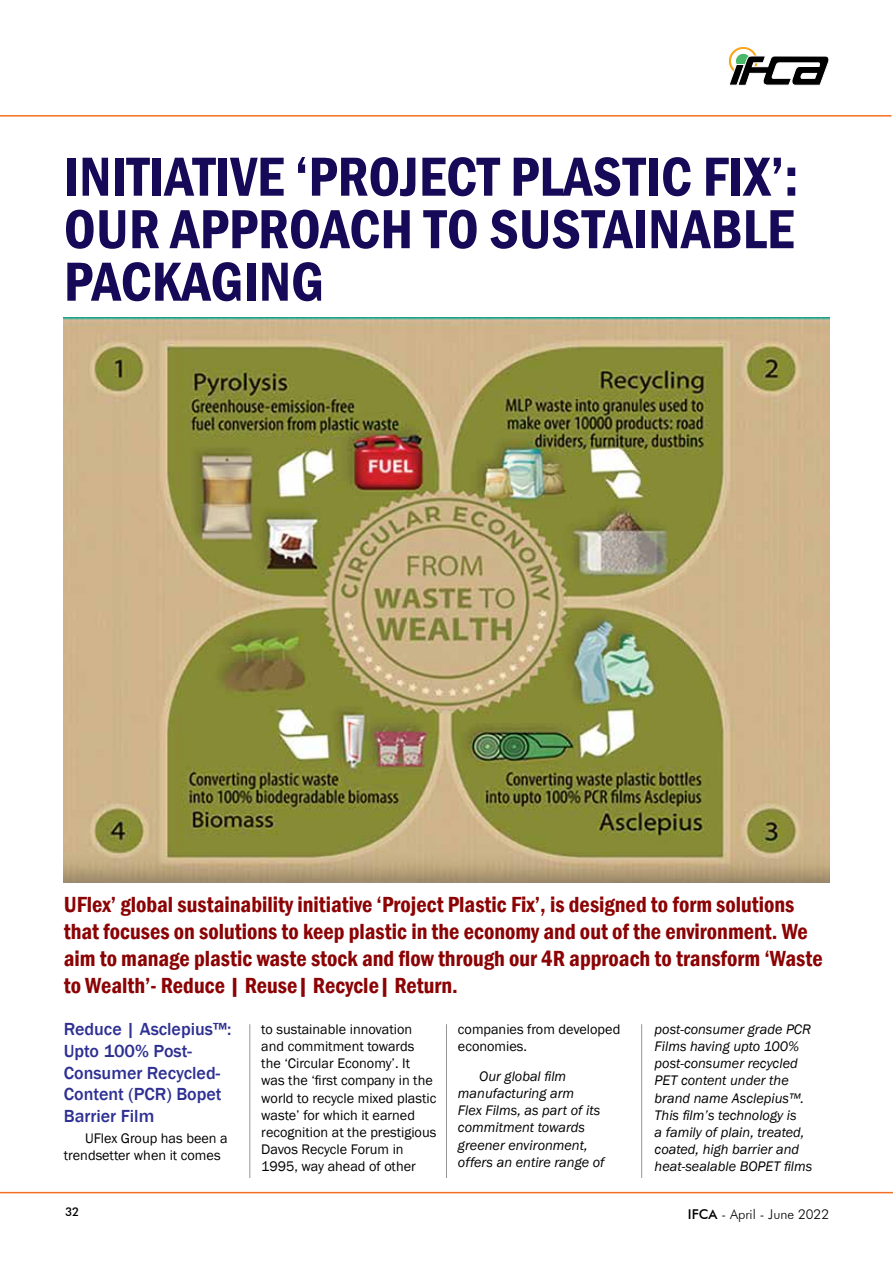
<style>
.page{position:relative;width:893px;height:1263px;background:#fff}
.page>*{position:absolute;margin:0;border:0;box-sizing:border-box;transform-origin:0 0}
.t1{font:600 condensed 57px/52.5px "Franklin Gothic";color:#150958;text-align:justify}
.t2{font:600 condensed 22.5px/27px "Franklin Gothic";color:#8b0304}
.t3{font:500 18px/21.6px "Franklin Gothic";color:#2e3092}
.t4{font:italic 14.25px/17.1px "Franklin Gothic";color:#000}
.t5{font:14.25px/17.1px "Franklin Gothic";color:#000}
.t6{font:300 13.5px "Futura BT";color:#000}
.t7{font:500 12px "Futura BT";color:#000}
.s1{font-weight:500}
</style>
<div class="page">
<hr style="left:0;top:115px;width:891px;height:2px;background:#f36f21">
<hr style="left:0;top:1192px;width:893px;height:1px;background:#f36f21">
<svg style="left:728px;top:46px;width:101px;height:40px"></svg>
<img style="left:64px;top:317px;width:765px;height:565px">
<hr style="left:250px;top:1024px;width:1px;height:154px;background:#939598">
<hr style="left:446px;top:1024px;width:1px;height:154px;background:#939598">
<hr style="left:641px;top:1024px;width:1px;height:154px;background:#939598">
<h1 class="t1" style="left:64px;top:150px;width:736px">INITIATIVE ‘PROJECT PLASTIC FIX’:<br>OUR APPROACH TO SUSTAINABLE PACKAGING</h1>
<p class="t2" style="left:64px;top:891px;width:760px">UFlex’ global sustainability initiative ‘Project Plastic Fix’, is designed to form solutions that focuses on solutions to keep plastic in the economy and out of the environment. We aim to manage plastic waste stock and flow through our 4R approach to transform ‘Waste to Wealth’- Reduce | Reuse| Recycle| Return.</p>
<p class="t3" style="left:64px;top:1019px;width:169px">Reduce | Asclepius™:<br>Upto 100% Post-<br>Consumer Recycled-<br>Content (PCR) Bopet<br>Barrier Film</p>
<p class="t5" style="left:64px;top:1130px;width:165px;text-indent:21px">UFlex Group has been a trendsetter when it comes</p>
<p class="t5" style="left:261px;top:1021px;width:177px">to sustainable innovation and commitment towards the ‘Circular Economy’. It was the ‘first company in the world to recycle mixed plastic waste’ for which it earned recognition at the prestigious<br>Davos Recycle Forum in<br>1995, way ahead of other</p>
<p class="t5" style="left:458px;top:1021px;width:164px">companies from developed economies.</p>
<p class="t4" style="left:458px;top:1068px;width:148px;text-indent:21px">Our global film manufacturing arm<br>Flex Films, as part of its commitment towards greener environment, offers an entire range of</p>
<p class="t4" style="left:655px;top:1021px;width:159px">post-consumer grade PCR<br>Films having upto 100% post-consumer recycled<br>PET content under the brand name Asclepius™.<br>This film’s technology is<br>a family of plain, treated, coated, high barrier and heat-sealable BOPET films</p>
<p class="t7" style="left:65px;top:1204px;width:16px">32</p>
<p class="t6" style="left:688px;top:1206px;width:143px"><span class="s1">IFCA</span> - April - June 2022</p>
</div>
